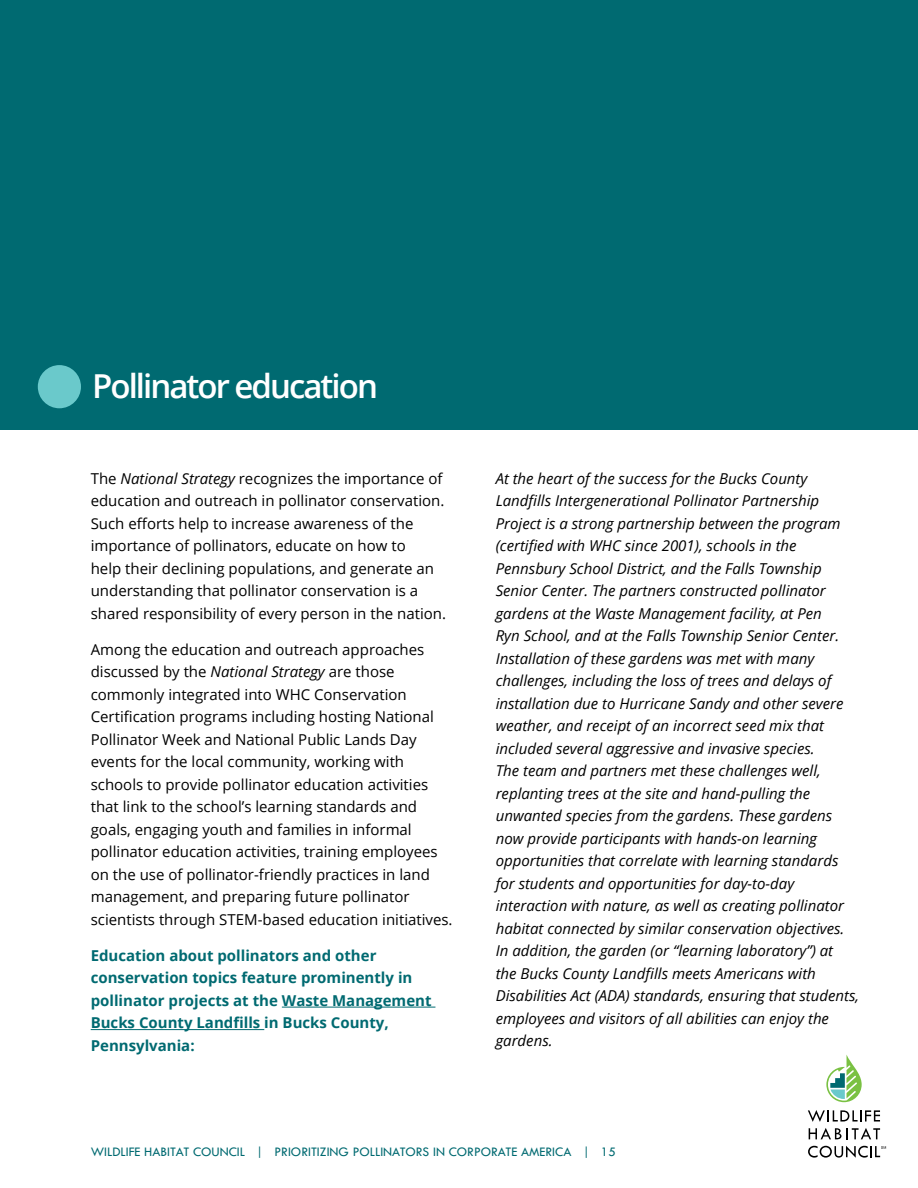
<style>
.page{position:relative;width:918px;height:1188px;background:#fff}
.page>*{position:absolute;margin:0;border:0;box-sizing:border-box;transform-origin:0 0}
.t1{font:600 33px "Open Sans";letter-spacing:-.06em;color:#fff}
.t2{font:italic 15px/22.5px "Open Sans";color:#000}
.t3{font:15px/22.5px "Open Sans";color:#000}
.t4{font:700 15px/22.5px "Open Sans";color:#006a71}
.t5{font:13.5px "Tw Cen";color:#006a71}
.s1{font-style:italic}
</style>
<div class="page">
<hr style="left:282px;top:1007px;width:153px;height:1px;background:#006a71">
<hr style="left:91px;top:1029px;width:173px;height:1px;background:#006a71">
<div style="left:0;top:0;width:918px;height:430px;background:#006a71"></div>
<div style="left:38px;top:365px;width:43px;height:43px;background:#6ac9cb;border-radius:50%"></div>
<svg style="left:826px;top:1055px;width:36px;height:47px"></svg>
<svg style="left:808px;top:1110px;width:72px;height:12px"></svg>
<svg style="left:809px;top:1128px;width:71px;height:11px"></svg>
<svg style="left:808px;top:1146px;width:78px;height:12px"></svg>
<h1 class="t1" style="left:92px;top:363px;width:287px">Pollinator education</h1>
<p class="t3" style="left:91px;top:467px;width:357px">The <span class="s1">National Strategy</span> recognizes the importance of education and outreach in pollinator conservation.<br>Such efforts help to increase awareness of the importance of pollinators, educate on how to<br>help their declining populations, and generate an understanding that pollinator conservation is a shared responsibility of every person in the nation.</p>
<p class="t3" style="left:91px;top:638px;width:363px">Among the education and outreach approaches discussed by the <span class="s1">National Strategy</span> are those commonly integrated into WHC Conservation Certification programs including hosting National Pollinator Week and National Public Lands Day events for the local community, working with schools to provide pollinator education activities that link to the school’s learning standards and goals, engaging youth and families in informal pollinator education activities, training employees on the use of pollinator-friendly practices in land management, and preparing future pollinator scientists through STEM-based education initiatives.</p>
<p class="t4" style="left:91px;top:944px;width:342px">Education about pollinators and other conservation topics feature prominently in pollinator projects at the Waste Management Bucks County Landfills in Bucks County, Pennsylvania:</p>
<p class="t2" style="left:496px;top:467px;width:365px">At the heart of the success for the Bucks County Landfills Intergenerational Pollinator Partnership Project is a strong partnership between the program (certified with WHC since 2001), schools in the Pennsbury School District, and the Falls Township Senior Center. The partners constructed pollinator gardens at the Waste Management facility, at Pen<br>Ryn School, and at the Falls Township Senior Center.<br>Installation of these gardens was met with many challenges, including the loss of trees and delays of installation due to Hurricane Sandy and other severe weather, and receipt of an incorrect seed mix that included several aggressive and invasive species.<br>The team and partners met these challenges well, replanting trees at the site and hand-pulling the unwanted species from the gardens. These gardens now provide participants with hands-on learning opportunities that correlate with learning standards for students and opportunities for day-to-day interaction with nature, as well as creating pollinator habitat connected by similar conservation objectives.<br>In addition, the garden (or “learning laboratory”) at<br>the Bucks County Landfills meets Americans with Disabilities Act (ADA) standards, ensuring that students, employees and visitors of all abilities can enjoy the gardens.</p>
<p class="t5" style="left:91px;top:1144px;width:527px">WILDLIFE HABITAT COUNCIL | PRIORITIZING POLLINATORS IN CORPORATE AMERICA | 15</p>
</div>
